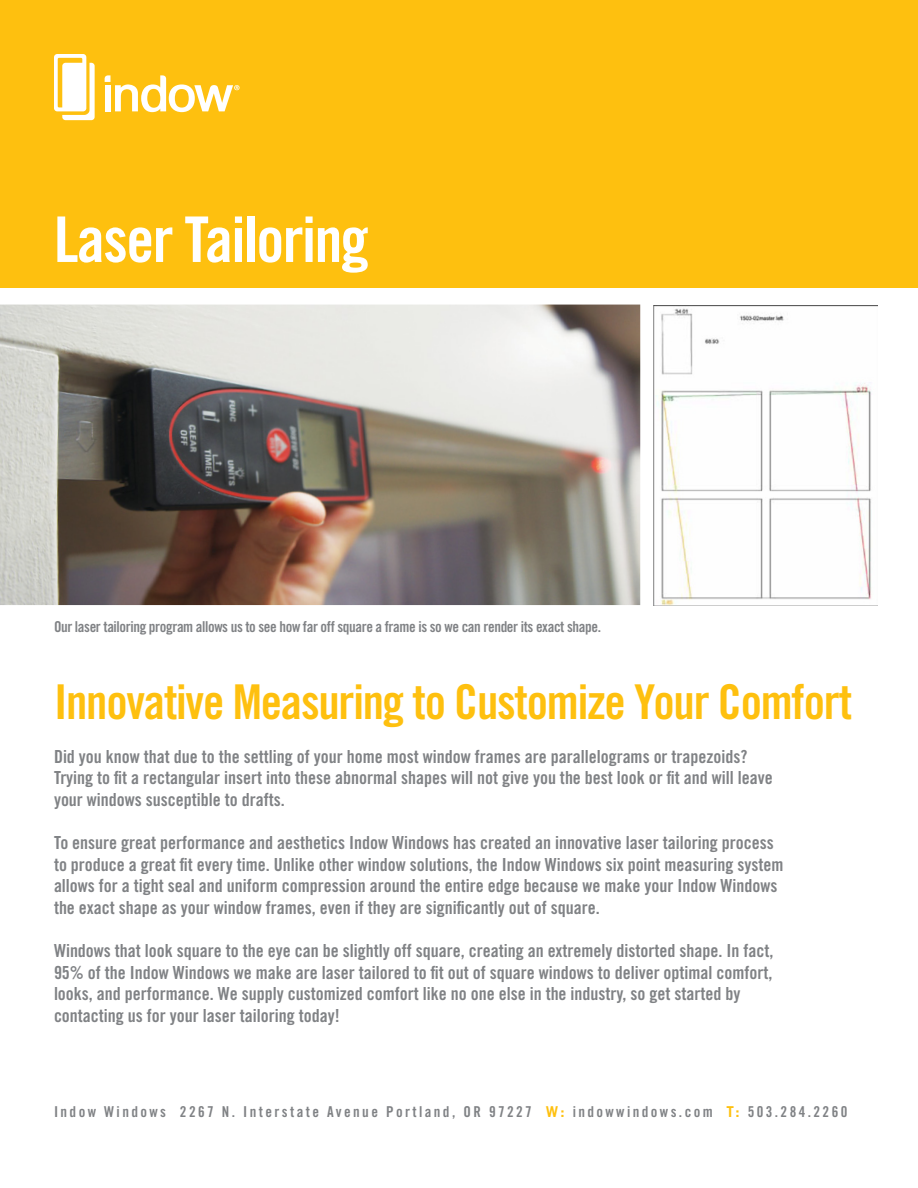
<style>
.page{position:relative;width:918px;height:1188px;background:#fff}
.page>*{position:absolute;margin:0;border:0;box-sizing:border-box;transform-origin:0 0}
.t1{font:63px "Trade Gothic Bold Cond Twenty";letter-spacing:-.025em;color:#fff}
.t2{font:48px "Trade Gothic Bold Cond Twenty";letter-spacing:-.025em;color:#fec00f}
.t3{font:18px/21.6px "Trade Gothic Bold Cond Twenty";color:#808285}
.t4{font:15px "Trade Gothic Bold Cond Twenty";letter-spacing:-.025em;color:#808285}
.t5{font:15px "Trade Gothic Bold Cond Twenty";letter-spacing:.16em;color:#808285}
.s1{font-family:"Trade Gothic LT Std";font-weight:700;color:#fec00f}
</style>
<div class="page">
<div style="left:0;top:0;width:918px;height:287px;background:#fec00f"></div>
<img style="left:0;top:305px;width:640px;height:300px">
<img style="left:654px;top:305px;width:224px;height:301px">
<svg style="left:105px;top:75px;width:135px;height:37px"></svg>
<svg style="left:54px;top:54px;width:41px;height:66px"></svg>
<h1 class="t1" style="left:54px;top:201px;width:316px">Laser Tailoring</h1>
<p class="t4" style="left:54px;top:617px;width:549px">Our laser tailoring program allows us to see how far off square a frame is so we can render its exact shape.</p>
<h2 class="t2" style="left:54px;top:673px;width:800px">Innovative Measuring to Customize Your Comfort</h2>
<p class="t3" style="left:54px;top:745px;width:720px">Did you know that due to the settling of your home most window frames are parallelograms or trapezoids?<br>Trying to fit a rectangular insert into these abnormal shapes will not give you the best look or fit and will leave your windows susceptible to drafts.</p>
<p class="t3" style="left:54px;top:832px;width:731px">To ensure great performance and aesthetics Indow Windows has created an innovative laser tailoring process to produce a great fit every time. Unlike other window solutions, the Indow Windows six point measuring system allows for a tight seal and uniform compression around the entire edge because we make your Indow Windows the exact shape as your window frames, even if they are significantly out of square.</p>
<p class="t3" style="left:54px;top:940px;width:721px">Windows that look square to the eye can be slightly off square, creating an extremely distorted shape. In fact, 95% of the Indow Windows we make are laser tailored to fit out of square windows to deliver optimal comfort, looks, and performance. We supply customized comfort like no one else in the industry, so get started by contacting us for your laser tailoring today!</p>
<p class="t5" style="left:54px;top:1103px;width:795px">Indow Windows 2267 N. Interstate Avenue Portland, OR 97227 <span class="s1">W:</span> indowwindows.com <span class="s1">T:</span> 503.284.2260</p>
</div>
